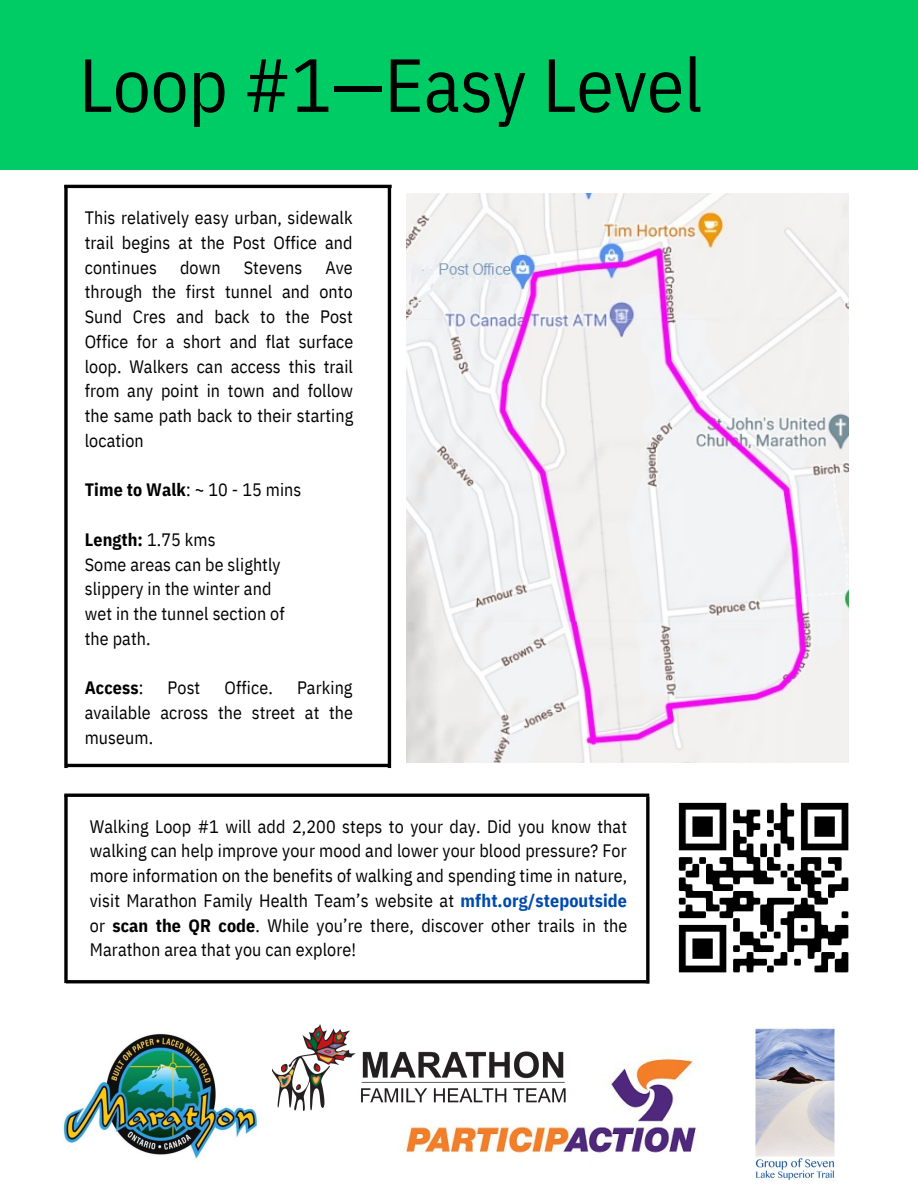
<style>
.page{position:relative;width:918px;height:1188px;background:#fff}
.page>*{position:absolute;margin:0;border:0;box-sizing:border-box;transform-origin:0 0}
.t1{font:75.15px "IBM Plex Sans Cond";color:#000}
.t2{font:18px/24.8px "IBM Plex Sans Cond";letter-spacing:.005em;color:#000;text-align:justify}
.t3{font:700 18px "IBM Plex Sans Cond";letter-spacing:.005em;color:#000}
.s1{font-weight:700}
.s2{font-weight:400}
.s3{font-weight:700;color:#004aad}
</style>
<div class="page">
<div style="left:0;top:0;width:918px;height:170px;background:#0c6"></div>
<img style="left:755px;top:1028px;width:80px;height:152px">
<img style="left:405px;top:1056px;width:292px;height:99px">
<img style="left:272px;top:1024px;width:295px;height:87px">
<img style="left:63px;top:1033px;width:195px;height:126px">
<img style="left:407px;top:194px;width:442px;height:569px">
<img style="left:678px;top:802px;width:171px;height:171px">
<hr style="left:64px;top:185px;width:328px;height:3px;background:#000">
<hr style="left:388px;top:185px;width:3px;height:583px;background:#000">
<svg style="left:64px;top:185px;width:4px;height:583px;background:#272727"></svg>
<hr style="left:66px;top:764px;width:324px;height:3px;background:#000">
<hr style="left:64px;top:794px;width:585px;height:3px;background:#000">
<svg style="left:64px;top:795px;width:4px;height:188px"></svg>
<svg style="left:646px;top:797px;width:4px;height:187px"></svg>
<hr style="left:66px;top:980px;width:580px;height:3px;background:#000">
<p class="t1" style="left:79px;top:35px;width:625px">Loop #1—Easy Level</p>
<p class="t2" style="left:85px;top:205px;width:269px">This relatively easy urban, sidewalk trail begins at the Post Office and continues</p>
<p class="t2" style="left:180px;top:254px;width:42px">down</p>
<p class="t2" style="left:244px;top:254px;width:60px">Stevens</p>
<p class="t2" style="left:85px;top:254px;width:270px;text-indent:241px">Ave through the first tunnel and onto Sund Cres and back to the Post Office for a short and flat surface loop. Walkers can access this trail from any point in town and follow the same path back to their starting location</p>
<p class="t2" style="left:85px;top:477px;width:218px"><span class="s1">Time to Walk</span>: ~ 10 - 15 mins</p>
<p class="t3" style="left:85px;top:527px;width:132px">Length: <span class="s2">1.75 kms</span></p>
<p class="t2" style="left:85px;top:551px;width:197px">Some areas can be slightly</p>
<p class="t2" style="left:85px;top:576px;width:188px">slippery in the winter and</p>
<p class="t2" style="left:85px;top:601px;width:201px">wet in the tunnel section of</p>
<p class="t2" style="left:85px;top:626px;width:67px">the path.</p>
<p class="t3" style="left:85px;top:676px;width:60px">Access<span class="s2">:</span></p>
<p class="t2" style="left:168px;top:675px;width:34px">Post</p>
<p class="t2" style="left:225px;top:675px;width:50px">Office.</p>
<p class="t2" style="left:85px;top:675px;width:270px;text-indent:212px">Parking available across the street at the museum.</p>
<p class="t2" style="left:90px;top:814px;width:539px">Walking Loop #1 will add 2,200 steps to your day. Did you know that walking can help improve your mood and lower your blood pressure? For more information on the benefits of walking and spending time in nature, visit Marathon Family Health Team’s website at <span class="s3">mfht.org/stepoutside </span>or <span class="s1">scan the QR code</span>. While you’re there, discover other trails in the Marathon area that you can explore!</p>
</div>
